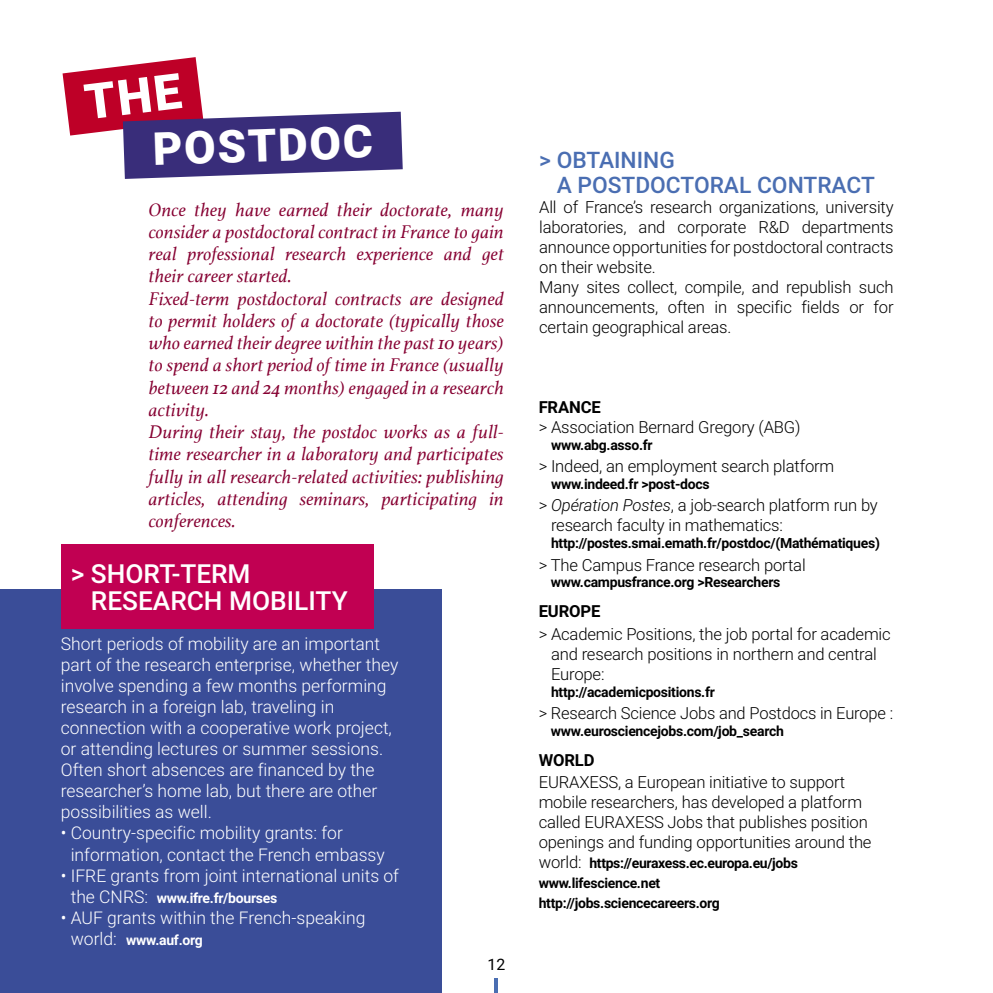
<style>
.page{position:relative;width:993px;height:993px;background:#fff}
.page>*{position:absolute;margin:0;border:0;box-sizing:border-box;transform-origin:0 0}
.t1{font:900 45.5px "Roboto";color:#fff}
.t2{font:500 26.25px/26.2px "Roboto";color:#fff}
.t3{font:500 22.75px/25.2px "Roboto";color:#4a6eb2}
.t4{font:italic 19.25px/22.2px "Athelas";letter-spacing:.01em;color:#860032}
.t5{font:300 17.5px/21px "Roboto";color:#fff}
.t6{font:300 16.62px/19.9px "Roboto";letter-spacing:-.01em;color:#000}
.t7{font:700 16.62px "Roboto";letter-spacing:-.01em;color:#000}
.t8{font:15.75px "Roboto";color:#000}
.t9{font:700 14px/19.9px "Roboto";letter-spacing:-.02em;color:#000}
.t10{font:700 14px "Roboto";letter-spacing:-.02em;color:#fff}
.s1{font-weight:300;font-size:17.5px}
.s2{font-style:italic}
.s3{font-weight:300;font-size:16.62px}
</style>
<div class="page">
<hr style="left:494px;top:977px;width:4px;height:15px;background:#4a6eb2">
<div style="left:0;top:589px;width:441px;height:403px;background:#3a4d98"></div>
<div style="left:61px;top:544px;width:312px;height:84px;background:#c10052"></div>
<svg style="left:63px;top:57px;width:339px;height:122px"></svg>
<h1 class="t1" style="left:152px;top:117px;width:221px;rotate:-2deg">POSTDOC</h1>
<p class="t4" style="left:149px;top:198px;width:356px">Once they have earned their doctorate, many consider a postdoctoral contract in France to gain real professional research experience and get their career started.<br>Fixed-term postdoctoral contracts are designed to permit holders of a doctorate (typically those who earned their degree within the past 10 years) to spend a short period of time in France (usually between 12 and 24 months) engaged in a research activity.<br>During their stay, the postdoc works as a full&shy;time researcher in a laboratory and participates fully in all research-related activities: publishing articles, attending seminars, participating in conferences.</p>
<h2 class="t2" style="left:91px;top:559px;width:258px;text-indent:-20px">&gt; SHORT-TERM<br>RESEARCH MOBILITY</h2>
<p class="t5" style="left:61px;top:632px;width:339px">Short periods of mobility are an important part of the research enterprise, whether they involve spending a few months performing research in a foreign lab, traveling in connection with a cooperative work project, or attending lectures or summer sessions.<br>Often short absences are financed by the researcher’s home lab, but there are other possibilities as well.</p>
<p class="t5" style="left:71px;top:821px;width:315px;text-indent:-10px">• Country-specific mobility grants: for information, contact the French embassy</p>
<p class="t5" style="left:61px;top:863px;width:339px">• IFRE grants from joint international units of</p>
<p class="t10" style="left:71px;top:887px;width:208px"><span class="s1">the CNRS:</span> www.ifre.fr/bourses</p>
<p class="t5" style="left:61px;top:905px;width:306px">• AUF grants within the French-speaking</p>
<p class="t10" style="left:71px;top:929px;width:133px"><span class="s1">world:</span> www.auf.org</p>
<p class="t8" style="left:487px;top:953px;width:19px">12</p>
<h3 class="t3" style="left:556px;top:147px;width:319px;text-indent:-18px">&gt; OBTAINING<br>A POSTDOCTORAL CONTRACT</h3>
<p class="t6" style="left:539px;top:197px;width:356px">All of France’s research organizations, university laboratories, and corporate R&amp;D departments announce opportunities for postdoctoral contracts on their website.<br>Many sites collect, compile, and republish such announcements, often in specific fields or for certain geographical areas.</p>
<p class="t7" style="left:538px;top:395px;width:64px">FRANCE</p>
<p class="t6" style="left:538px;top:416px;width:263px">&gt; Association Bernard Gregory (ABG)</p>
<p class="t9" style="left:551px;top:434px;width:103px">www.abg.asso.fr</p>
<p class="t6" style="left:538px;top:455px;width:297px">&gt; Indeed, an employment search platform</p>
<p class="t9" style="left:551px;top:473px;width:160px">www.indeed.fr &gt;post-docs</p>
<p class="t6" style="left:551px;top:494px;width:328px;text-indent:-12px">&gt; <span class="s2">Opération Postes</span>, a job-search platform run by research faculty in mathematics:</p>
<p class="t9" style="left:551px;top:532px;width:330px">http://postes.smai.emath.fr/postdoc/(Mathématiques)</p>
<p class="t6" style="left:538px;top:554px;width:268px">&gt; The Campus France research portal</p>
<p class="t9" style="left:550px;top:571px;width:231px">www.campusfrance.org &gt;Researchers</p>
<p class="t7" style="left:538px;top:599px;width:63px">EUROPE</p>
<p class="t6" style="left:551px;top:623px;width:341px;text-indent:-12px">&gt; Academic Positions, the job portal for academic and research positions in northern and central<br>Europe:</p>
<p class="t9" style="left:551px;top:680px;width:165px">http://academicpositions.fr</p>
<p class="t6" style="left:538px;top:702px;width:356px">&gt; Research Science Jobs and Postdocs in Europe :</p>
<p class="t9" style="left:550px;top:720px;width:234px">www.eurosciencejobs.com/job_search</p>
<p class="t7" style="left:538px;top:748px;width:57px">WORLD</p>
<p class="t6" style="left:538px;top:771px;width:334px">EURAXESS, a European initiative to support mobile researchers, has developed a platform called EURAXESS Jobs that publishes position openings and funding opportunities around the</p>
<p class="t9" style="left:538px;top:852px;width:260px"><span class="s3">world:</span> https://euraxess.ec.europa.eu/jobs www.lifescience.net http://jobs.sciencecareers.org</p>
</div>
